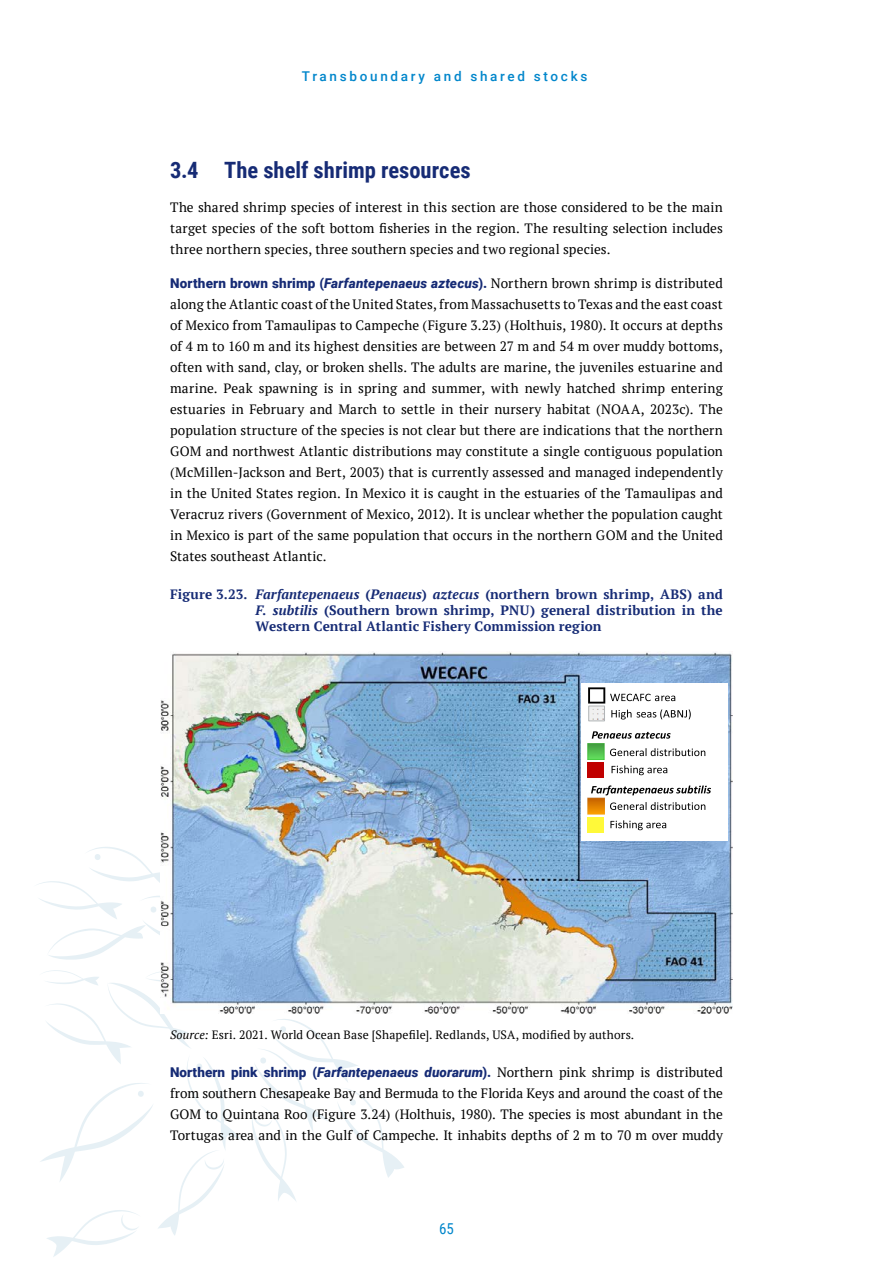
<style>
.page{position:relative;width:893px;height:1263px;background:#fff}
.page>*{position:absolute;margin:0;border:0;box-sizing:border-box;transform-origin:0 0}
.t1{font:700 22.5px "Roboto Condensed";color:#162b75}
.t2{font:15px "Roboto Condensed";color:#0086cb}
.t3{font:13.5px/21px "PT Serif";letter-spacing:.005em;color:#000;text-align:justify}
.t4{font:700 13.5px/16.2px "PT Serif";letter-spacing:.005em;color:#162b75;text-align:justify}
.t5{font:500 13.5px "Roboto";letter-spacing:.2em;color:#0086cb}
.t6{font:12px "PT Serif";letter-spacing:.015em;color:#000}
.s1{font-family:"Roboto";font-weight:900;color:#162b75}
.s2{font-family:"Roboto";font-weight:900;font-style:italic;color:#162b75}
.s3{font-style:italic}
</style>
<div class="page">
<svg style="left:37px;top:847px;width:367px;height:410px"></svg>
<img style="left:160px;top:652px;width:573px;height:361px">
<div style="left:582px;top:683px;width:146px;height:158px;background:#fff"></div>
<div style="left:588px;top:706px;width:17px;height:15px;border:1px solid #b1b4b6"></div>
<div style="left:588px;top:817px;width:16px;height:15px;background:#fff939"></div>
<svg style="left:587px;top:797px;width:17px;height:18px"></svg>
<div style="left:587px;top:762px;width:17px;height:15px;background:#c00000"></div>
<svg style="left:592px;top:731px;width:79px;height:8px"></svg>
<svg style="left:591px;top:785px;width:120px;height:10px"></svg>
<svg style="left:588px;top:687px;width:103px;height:32px"></svg>
<svg style="left:610px;top:802px;width:95px;height:8px"></svg>
<svg style="left:610px;top:820px;width:56px;height:10px"></svg>
<svg style="left:610px;top:748px;width:95px;height:8px"></svg>
<svg style="left:612px;top:765px;width:55px;height:10px"></svg>
<p class="t5" style="left:302px;top:67px;width:287px">Transboundary and shared stocks</p>
<h1 class="t1" style="left:170px;top:155px;width:302px">3.4 The shelf shrimp resources</h1>
<p class="t3" style="left:170px;top:197px;width:554px">The shared shrimp species of interest in this section are those considered to be the main target species of the soft bottom fisheries in the region. The resulting selection includes three northern species, three southern species and two regional species.</p>
<p class="t3" style="left:170px;top:273px;width:554px"><span class="s1">Northern brown shrimp (</span><span class="s2">Farfantepenaeus aztecus</span><span class="s1">).</span> Northern brown shrimp is distributed along the Atlantic coast of the United States, from Massachusetts to Texas and the east coast of Mexico from Tamaulipas to Campeche (Figure 3.23) (Holthuis, 1980). It occurs at depths of 4 m to 160 m and its highest densities are between 27 m and 54 m over muddy bottoms, often with sand, clay, or broken shells. The adults are marine, the juveniles estuarine and marine. Peak spawning is in spring and summer, with newly hatched shrimp entering estuaries in February and March to settle in their nursery habitat (NOAA, 2023c). The population structure of the species is not clear but there are indications that the northern GOM and northwest Atlantic distributions may constitute a single contiguous population (McMillen-Jackson and Bert, 2003) that is currently assessed and managed independently in the United States region. In Mexico it is caught in the estuaries of the Tamaulipas and Veracruz rivers (Government of Mexico, 2012). It is unclear whether the population caught in Mexico is part of the same population that occurs in the northern GOM and the United States southeast Atlantic.</p>
<p class="t4" style="left:256px;top:585px;width:469px;text-indent:-85px">Figure 3.23. <span class="s3">Farfantepenaeus</span> (<span class="s3">Penaeus</span>) <span class="s3">aztecus</span> (northern brown shrimp, ABS) and <span class="s3">F. subtilis</span> (Southern brown shrimp, PNU) general distribution in the Western Central Atlantic Fishery Commission region</p>
<p class="t6" style="left:170px;top:1027px;width:466px"><span class="s3">Source:</span> Esri. 2021. World Ocean Base [Shapefile]. Redlands, USA, modified by authors.</p>
<p class="t3" style="left:170px;top:1062px;width:554px"><span class="s1">Northern pink shrimp (</span><span class="s2">Farfantepenaeus duorarum</span><span class="s1">).</span> Northern pink shrimp is distributed from southern Chesapeake Bay and Bermuda to the Florida Keys and around the coast of the GOM to Quintana Roo (Figure 3.24) (Holthuis, 1980). The species is most abundant in the Tortugas area and in the Gulf of Campeche. It inhabits depths of 2 m to 70 m over muddy</p>
<p class="t2" style="left:439px;top:1218px;width:16px">65</p>
</div>
